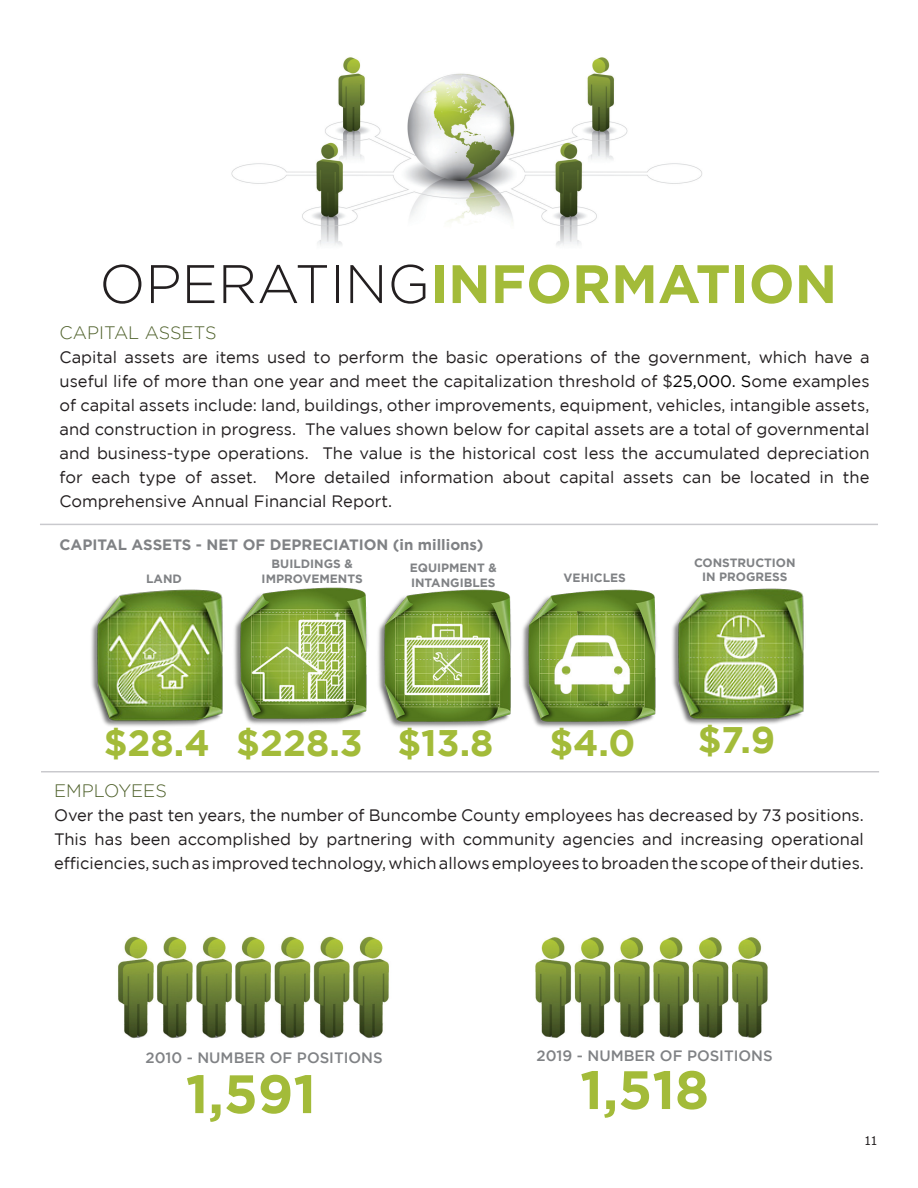
<style>
.page{position:relative;width:918px;height:1188px;background:#fff}
.page>*{position:absolute;margin:0;border:0;box-sizing:border-box;transform-origin:0 0}
.t1{font:700 54px "Gotham";color:#a3bb39}
.t2{font:700 36.9px "Gotham";color:#a3bb39}
.t3{font:300 18px "Gotham";color:#4f612b}
.t4{font:16.5px/24px "Gotham";color:#231f20;text-align:justify}
.t5{font:500 15px "Gotham";color:#808285}
.t6{font:700 15px "Gotham";color:#808285}
.t7{font:700 12px "Gotham";color:#808285}
.t8{font:12px "Tahoma";color:#231f20}
.s1{font-weight:300;font-size:54.15px;color:#231f20}
.s2{color:#000}
</style>
<div class="page">
<img style="left:118px;top:936px;width:650px;height:103px">
<img style="left:231px;top:57px;width:471px;height:188px">
<img style="left:672px;top:588px;width:132px;height:137px">
<img style="left:91px;top:589px;width:132px;height:138px">
<img style="left:522px;top:589px;width:135px;height:139px">
<img style="left:234px;top:587px;width:134px;height:138px">
<img style="left:378px;top:589px;width:133px;height:139px">
<hr style="left:41px;top:771px;width:838px;height:2px;background:#0b0b1c">
<hr style="left:40px;top:524px;width:838px;height:1px;background:#0b0b1c">
<p class="t1" style="left:99px;top:253px;width:739px"><span class="s1">OPERATING</span>INFORMATION</p>
<p class="t3" style="left:60px;top:323px;width:159px">CAPITAL ASSETS</p>
<p class="t4" style="left:60px;top:345px;width:812px">Capital assets are items used to perform the basic operations of the government, which have a useful life of more than one year and meet the capitalization threshold of $<span class="s2">25,000. S</span>ome examples of capital assets include: land, buildings, other improvements, equipment, vehicles, intangible assets, and construction in progress. The values shown below for capital assets are a total of governmental and business-type operations. The value is the historical cost less the accumulated depreciation for each type of asset. More detailed information about capital assets can be located in the Comprehensive Annual Financial Report.</p>
<p class="t6" style="left:60px;top:536px;width:426px">CAPITAL ASSETS - NET OF DEPRECIATION (in millions)</p>
<p class="t7" style="left:146px;top:572px;width:37px">LAND</p>
<p class="t7" style="left:272px;top:557px;width:83px">BUILDINGS &amp;</p>
<p class="t7" style="left:262px;top:572px;width:103px">IMPROVEMENTS</p>
<p class="t7" style="left:410px;top:561px;width:89px">EQUIPMENT &amp;</p>
<p class="t7" style="left:411px;top:576px;width:86px">INTANGIBLES</p>
<p class="t7" style="left:564px;top:571px;width:64px">VEHICLES</p>
<p class="t7" style="left:694px;top:555px;width:103px">CONSTRUCTION</p>
<p class="t7" style="left:702px;top:570px;width:87px">IN PROGRESS</p>
<p class="t2" style="left:104px;top:722px;width:108px">$28.4</p>
<p class="t2" style="left:236px;top:722px;width:128px">$228.3</p>
<p class="t2" style="left:397px;top:722px;width:98px">$13.8</p>
<p class="t2" style="left:549px;top:722px;width:88px">$4.0</p>
<p class="t2" style="left:698px;top:718px;width:79px">$7.9</p>
<p class="t3" style="left:54px;top:780px;width:114px">EMPLOYEES</p>
<p class="t4" style="left:54px;top:802px;width:812px">Over the past ten years, the number of Buncombe County employees has decreased by 73 positions.<br>This has been accomplished by partnering with community agencies and increasing operational efficiencies, such as improved technology, which allows employees to broaden the scope of their duties.</p>
<p class="t5" style="left:146px;top:1049px;width:239px">2010 - NUMBER OF POSITIONS</p>
<p class="t5" style="left:537px;top:1047px;width:238px">2019 - NUMBER OF POSITIONS</p>
<p class="t1" style="left:186px;top:1063px;width:132px">1,591</p>
<p class="t1" style="left:580px;top:1059px;width:130px">1,518</p>
<p class="t8" style="left:864px;top:1133px;width:15px">11</p>
</div>
